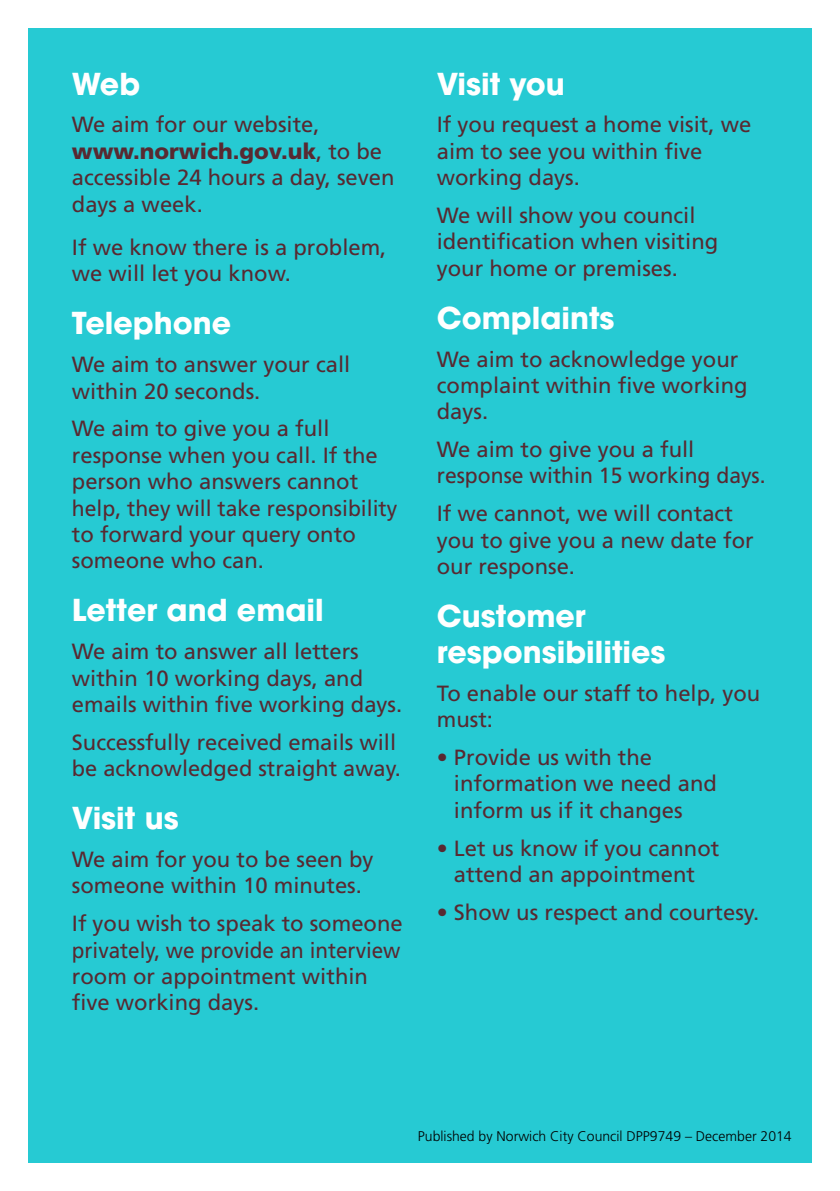
<style>
.page{position:relative;width:840px;height:1191px;background:#fff}
.page>*{position:absolute;margin:0;border:0;box-sizing:border-box;transform-origin:0 0}
.t1{font:700 30px/36px "Avant Garde";color:#fff}
.t2{font:22px/26.4px "Frutiger";color:#582931}
.t3{font:300 14px "Frutiger";color:#000}
.s1{font-weight:900}
</style>
<div class="page">
<div style="left:28px;top:28px;width:783px;height:1134px;background:#26cad3"></div>
<h1 class="t1" style="left:72px;top:65px;width:70px">Web</h1>
<p class="t2" style="left:72px;top:111px;width:324px">We aim for our website, <span class="s1">www.norwich.gov.uk</span>, to be accessible 24 hours a day, seven days a week.</p>
<p class="t2" style="left:72px;top:234px;width:316px">If we know there is a problem, we will let you know.</p>
<h1 class="t1" style="left:72px;top:305px;width:161px">Telephone</h1>
<p class="t2" style="left:72px;top:351px;width:280px">We aim to answer your call within 20 seconds.</p>
<p class="t2" style="left:72px;top:415px;width:327px">We aim to give you a full response when you call. If the person who answers cannot help, they will take responsibility to forward your query onto someone who can.</p>
<h1 class="t1" style="left:72px;top:592px;width:253px">Letter and email</h1>
<p class="t2" style="left:72px;top:638px;width:332px">We aim to answer all letters within 10 working days, and emails within five working days.</p>
<p class="t2" style="left:72px;top:728px;width:330px">Successfully received emails will be acknowledged straight away.</p>
<h1 class="t1" style="left:72px;top:800px;width:108px">Visit us</h1>
<p class="t2" style="left:72px;top:846px;width:303px">We aim for you to be seen by someone within 10 minutes.</p>
<p class="t2" style="left:72px;top:910px;width:332px">If you wish to speak to someone privately, we provide an interview room or appointment within five working days.</p>
<h1 class="t1" style="left:436px;top:65px;width:130px">Visit you</h1>
<p class="t2" style="left:436px;top:111px;width:316px">If you request a home visit, we aim to see you within five working days.</p>
<p class="t2" style="left:436px;top:202px;width:283px">We will show you council identification when visiting your home or premises.</p>
<h1 class="t1" style="left:436px;top:299px;width:179px">Complaints</h1>
<p class="t2" style="left:436px;top:345px;width:312px">We aim to acknowledge your complaint within five working days.</p>
<p class="t2" style="left:436px;top:436px;width:330px">We aim to give you a full response within 15 working days.</p>
<p class="t2" style="left:436px;top:500px;width:318px">If we cannot, we will contact you to give you a new date for our response.</p>
<h1 class="t1" style="left:436px;top:598px;width:230px">Customer responsibilities</h1>
<p class="t2" style="left:436px;top:680px;width:325px">To enable our staff to help, you must:</p>
<p class="t2" style="left:453px;top:744px;width:264px;text-indent:-17px">• Provide us with the information we need and inform us if it changes</p>
<p class="t2" style="left:436px;top:834px;width:284px;text-align:center">• Let us know if you cannot attend an appointment</p>
<p class="t2" style="left:436px;top:898px;width:324px">• Show us respect and courtesy.</p>
<p class="t3" style="left:417px;top:1128px;width:375px">Published by Norwich City Council DPP9749 – December 2014</p>
</div>
